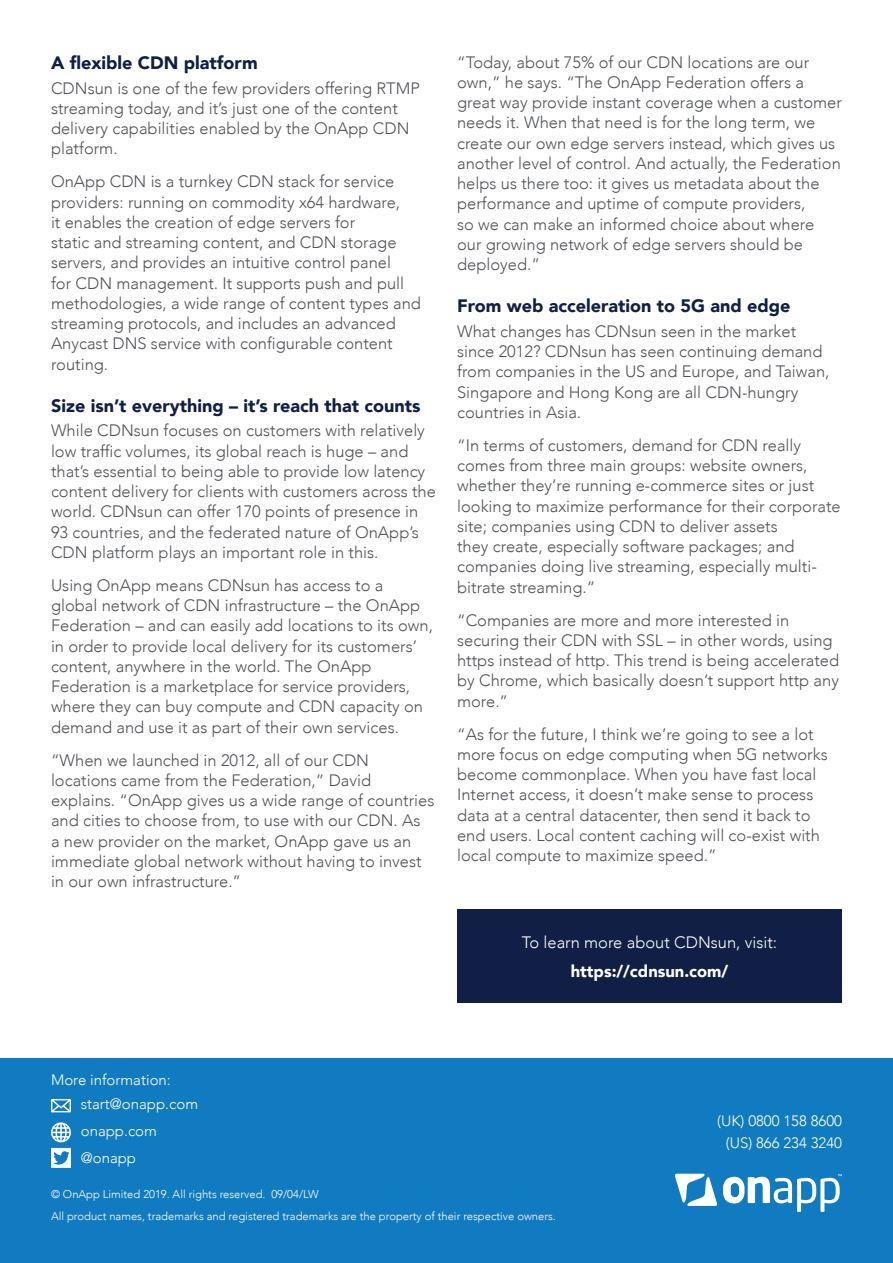
<style>
.page{position:relative;width:893px;height:1263px;background:#fff}
.page>*{position:absolute;margin:0;border:0;box-sizing:border-box;transform-origin:0 0}
.Subsub_header{font:900 18px "Avenir";color:#111f46}
.copy{font:300 16.5px/20.2px "Avenir";color:#505357}
.copy-2{font:300 16.5px "Avenir";color:#fff}
.copy-3{font:900 16.5px "Avenir";color:#fff}
.copy-4{font:300 15px/22.5px "Avenir";color:#fff;text-align:center}
.Footer_Copy{font:300 11.25px "Avenir";color:#fff}
</style>
<div class="page">
<div style="left:0;top:1059px;width:893px;height:204px;background:#107bc1"></div>
<svg style="left:723px;top:1174px;width:119px;height:38px"></svg>
<svg style="left:675px;top:1174px;width:42px;height:32px"></svg>
<svg style="left:51px;top:1099px;width:20px;height:13px"></svg>
<svg style="left:51px;top:1122px;width:20px;height:20px"></svg>
<svg style="left:51px;top:1148px;width:20px;height:20px"></svg>
<div style="left:457px;top:909px;width:385px;height:93px;background:#111f46"></div>
<p class="Subsub_header" style="left:51px;top:47px;width:208px">A flexible CDN platform</p>
<p class="copy" style="left:51px;top:78px;width:370px">CDNsun is one of the few providers offering RTMP streaming today, and it’s just one of the content delivery capabilities enabled by the OnApp CDN platform.</p>
<p class="copy" style="left:51px;top:171px;width:371px">OnApp CDN is a turnkey CDN stack for service providers: running on commodity x64 hardware,<br>it enables the creation of edge servers for<br>static and streaming content, and CDN storage servers, and provides an intuitive control panel<br>for CDN management. It supports push and pull methodologies, a wide range of content types and streaming protocols, and includes an advanced Anycast DNS service with configurable content routing.</p>
<p class="Subsub_header" style="left:51px;top:390px;width:371px">Size isn’t everything – it’s reach that counts</p>
<p class="copy" style="left:51px;top:421px;width:386px">While CDNsun focuses on customers with relatively low traffic volumes, its global reach is huge – and that’s essential to being able to provide low latency content delivery for clients with customers across the world. CDNsun can offer 170 points of presence in 93 countries, and the federated nature of OnApp’s CDN platform plays an important role in this.</p>
<p class="copy" style="left:51px;top:575px;width:383px">Using OnApp means CDNsun has access to a global network of CDN infrastructure – the OnApp Federation – and can easily add locations to its own, in order to provide local delivery for its customers’ content, anywhere in the world. The OnApp Federation is a marketplace for service providers, where they can buy compute and CDN capacity on demand and use it as part of their own services.</p>
<p class="copy" style="left:51px;top:750px;width:385px">“When we launched in 2012, all of our CDN locations came from the Federation,” David explains. “OnApp gives us a wide range of countries and cities to choose from, to use with our CDN. As<br>a new provider on the market, OnApp gave us an immediate global network without having to invest in our own infrastructure.”</p>
<p class="copy" style="left:457px;top:52px;width:386px">“Today, about 75% of our CDN locations are our own,” he says. “The OnApp Federation offers a great way provide instant coverage when a customer needs it. When that need is for the long term, we create our own edge servers instead, which gives us another level of control. And actually, the Federation helps us there too: it gives us metadata about the performance and uptime of compute providers,<br>so we can make an informed choice about where our growing network of edge servers should be deployed.”</p>
<p class="Subsub_header" style="left:457px;top:291px;width:335px">From web acceleration to 5G and edge</p>
<p class="copy" style="left:457px;top:321px;width:374px">What changes has CDNsun seen in the market since 2012? CDNsun has seen continuing demand from companies in the US and Europe, and Taiwan, Singapore and Hong Kong are all CDN-hungry countries in Asia.</p>
<p class="copy" style="left:457px;top:435px;width:385px">“In terms of customers, demand for CDN really comes from three main groups: website owners, whether they’re running e-commerce sites or just looking to maximize performance for their corporate site; companies using CDN to deliver assets<br>they create, especially software packages; and companies doing live streaming, especially multi&shy;bitrate streaming.”</p>
<p class="copy" style="left:457px;top:610px;width:384px">“Companies are more and more interested in securing their CDN with SSL – in other words, using https instead of http. This trend is being accelerated by Chrome, which basically doesn’t support http any more.”</p>
<p class="copy" style="left:457px;top:724px;width:372px">“As for the future, I think we’re going to see a lot more focus on edge computing when 5G networks become commonplace. When you have fast local Internet access, it doesn’t make sense to process data at a central datacenter, then send it back to end users. Local content caching will co-exist with local compute to maximize speed.”</p>
<p class="copy-2" style="left:522px;top:932px;width:257px">To learn more about CDNsun, visit:</p>
<p class="copy-3" style="left:571px;top:957px;width:159px">https://cdnsun.com/</p>
<p class="copy-4" style="left:51px;top:1069px;width:121px">More information:</p>
<p class="copy-4" style="left:81px;top:1093px;width:119px">start@onapp.com</p>
<p class="copy-4" style="left:81px;top:1120px;width:78px">onapp.com</p>
<p class="copy-4" style="left:81px;top:1147px;width:57px">@onapp</p>
<p class="Footer_Copy" style="left:51px;top:1187px;width:269px">© OnApp Limited 2019. All rights reserved. 09/04/LW</p>
<p class="Footer_Copy" style="left:51px;top:1209px;width:506px">All product names, trademarks and registered trademarks are the property of their respective owners.</p>
<p class="copy-4" style="left:717px;top:1109px;width:126px">(UK) 0800 158 8600 (US) 866 234 3240</p>
</div>
